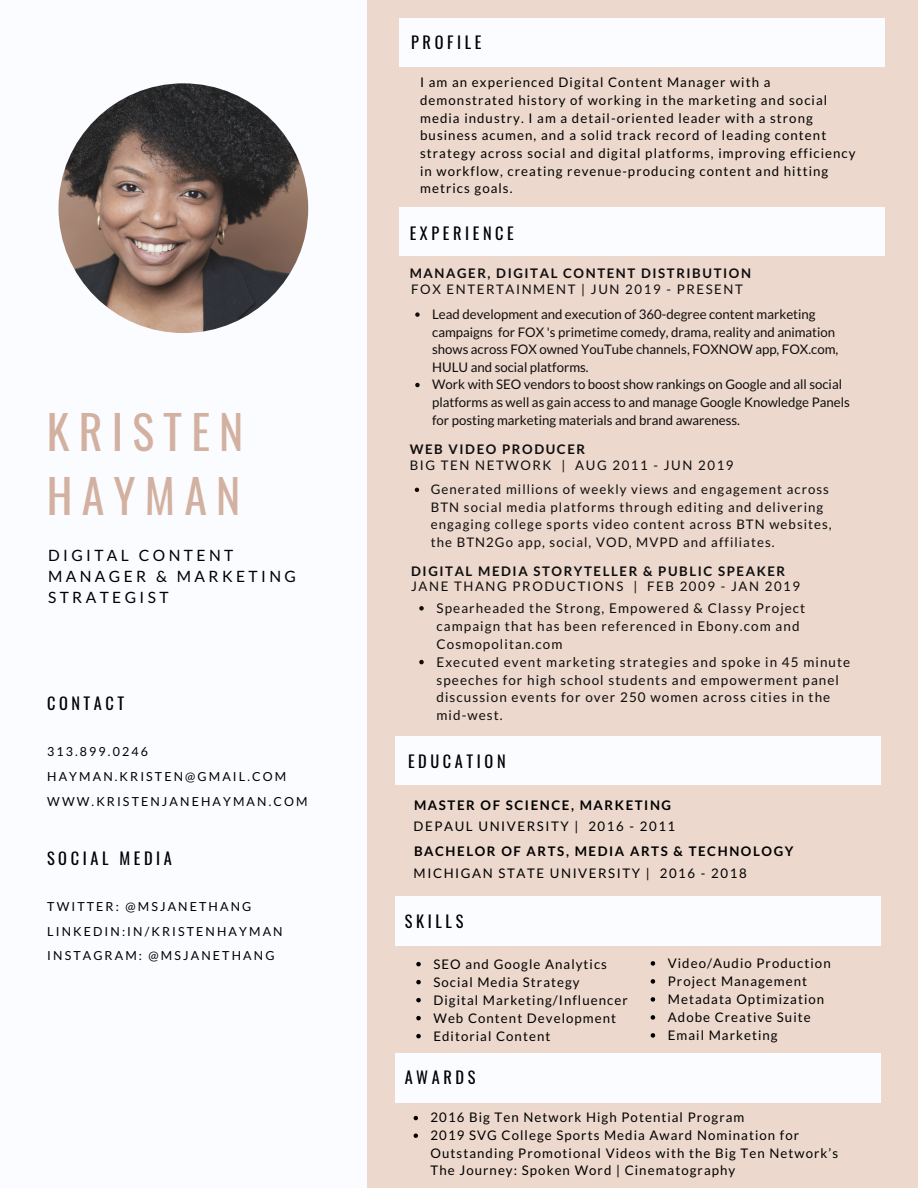
<style>
.page{position:relative;width:918px;height:1188px;background:#ecd8cc}
.page>*{position:absolute;margin:0;border:0;box-sizing:border-box;transform-origin:0 0}
.t1{font:45.9px/64.2px "Oswald";letter-spacing:.2em;color:#d3b1a1}
.t2{font:16.35px "Oswald";letter-spacing:.22em;color:#000}
.t3{font:15.6px/21.3px "Lato";letter-spacing:.22em;color:#000}
.t4{font:13.5px/18px "Lato";letter-spacing:.08em;color:#0f0d0e}
.t5{font:13.2px/17.7px "Lato";letter-spacing:.08em;color:#000}
.t6{font:13.2px/17.5px "Lato";color:#0f0d0e}
.t7{font:13.2px/17.5px "Lato";letter-spacing:.08em;color:#0f0d0e}
.t8{font:13.2px "Lato";letter-spacing:.12em;color:#0f0d0e}
.t9{font:700 13.2px "Lato";letter-spacing:.12em;color:#0f0d0e}
.t10{font:700 13.2px "Lato";letter-spacing:.12em;color:#000}
.t11{font:13.2px "Lato";letter-spacing:.12em;color:#000}
.t12{font:12.45px "Lato";letter-spacing:.17em;color:#000}
</style>
<div class="page">
<div style="left:395px;top:1054px;width:486px;height:48px;background:#fbfcff"></div>
<div style="left:395px;top:897px;width:486px;height:48px;background:#fbfcff"></div>
<div style="left:395px;top:736px;width:486px;height:49px;background:#fbfcff"></div>
<div style="left:399px;top:208px;width:486px;height:48px;background:#fbfcff"></div>
<div style="left:0;top:0;width:367px;height:1188px;background:#fbfcff"></div>
<div style="left:399px;top:18px;width:486px;height:49px;background:#fbfcff"></div>
<svg style="left:415px;top:488px;width:4px;height:4px"></svg>
<svg style="left:419px;top:606px;width:5px;height:5px"></svg>
<svg style="left:419px;top:660px;width:5px;height:4px"></svg>
<svg style="left:415px;top:312px;width:5px;height:5px"></svg>
<svg style="left:415px;top:383px;width:5px;height:4px"></svg>
<svg style="left:416px;top:962px;width:5px;height:4px"></svg>
<svg style="left:416px;top:980px;width:5px;height:4px"></svg>
<svg style="left:416px;top:998px;width:5px;height:4px"></svg>
<svg style="left:416px;top:1016px;width:5px;height:4px"></svg>
<svg style="left:416px;top:1034px;width:5px;height:4px"></svg>
<svg style="left:651px;top:961px;width:4px;height:5px"></svg>
<svg style="left:651px;top:979px;width:4px;height:5px"></svg>
<svg style="left:651px;top:997px;width:4px;height:5px"></svg>
<svg style="left:651px;top:1015px;width:4px;height:5px"></svg>
<svg style="left:651px;top:1033px;width:4px;height:5px"></svg>
<img style="left:58px;top:83px;width:250px;height:250px;border-radius:50%">
<svg style="left:414px;top:1116px;width:4px;height:4px"></svg>
<svg style="left:414px;top:1134px;width:4px;height:4px"></svg>
<p class="t1" style="left:47px;top:398px;width:198px">KRISTEN<br>HAYMAN</p>
<p class="t3" style="left:48px;top:544px;width:249px">DIGITAL CONTENT<br>MANAGER &amp; MARKETING<br>STRATEGIST</p>
<p class="t2" style="left:47px;top:691px;width:79px">CONTACT</p>
<p class="t12" style="left:47px;top:744px;width:102px">313.899.0246</p>
<p class="t12" style="left:47px;top:769px;width:241px">HAYMAN.KRISTEN@GMAIL.COM</p>
<p class="t12" style="left:47px;top:793px;width:262px">WWW.KRISTENJANEHAYMAN.COM</p>
<p class="t2" style="left:47px;top:846px;width:126px">SOCIAL MEDIA</p>
<p class="t12" style="left:47px;top:899px;width:206px">TWITTER: @MSJANETHANG</p>
<p class="t12" style="left:47px;top:923px;width:237px">LINKEDIN:IN/KRISTENHAYMAN</p>
<p class="t12" style="left:47px;top:948px;width:229px">INSTAGRAM: @MSJANETHANG</p>
<p class="t2" style="left:411px;top:30px;width:72px">PROFILE</p>
<p class="t5" style="left:420px;top:73px;width:437px">I am an experienced Digital Content Manager with a demonstrated history of working in the marketing and social media industry. I am a detail-oriented leader with a strong business acumen, and a solid track record of leading content strategy across social and digital platforms, improving efficiency in workflow, creating revenue-producing content and hitting metrics goals.</p>
<p class="t2" style="left:410px;top:220px;width:106px">EXPERIENCE</p>
<p class="t9" style="left:410px;top:265px;width:343px">MANAGER, DIGITAL CONTENT DISTRIBUTION</p>
<p class="t8" style="left:411px;top:281px;width:333px">FOX ENTERTAINMENT | JUN 2019 - PRESENT</p>
<p class="t6" style="left:432px;top:305px;width:408px">Lead development and execution of 360-degree content marketing campaigns for FOX 's primetime comedy, drama, reality and animation shows across FOX owned YouTube channels, FOXNOW app, FOX.com, HULU and social platforms.</p>
<p class="t6" style="left:432px;top:376px;width:419px">Work with SEO vendors to boost show rankings on Google and all social platforms as well as gain access to and manage Google Knowledge Panels for posting marketing materials and brand awareness.</p>
<p class="t9" style="left:410px;top:441px;width:177px">WEB VIDEO PRODUCER</p>
<p class="t8" style="left:410px;top:457px;width:325px">BIG TEN NETWORK | AUG 2011 - JUN 2019</p>
<p class="t7" style="left:431px;top:480px;width:402px">Generated millions of weekly views and engagement across BTN social media platforms through editing and delivering engaging college sports video content across BTN websites, the BTN2Go app, social, VOD, MVPD and affiliates.</p>
<p class="t9" style="left:411px;top:563px;width:376px">DIGITAL MEDIA STORYTELLER &amp; PUBLIC SPEAKER</p>
<p class="t8" style="left:411px;top:578px;width:391px">JANE THANG PRODUCTIONS | FEB 2009 - JAN 2019</p>
<p class="t4" style="left:437px;top:599px;width:370px">Spearheaded the Strong, Empowered &amp; Classy Project campaign that has been referenced in Ebony.com and<br>Cosmopolitan.com</p>
<p class="t4" style="left:437px;top:652px;width:415px">Executed event marketing strategies and spoke in 45 minute speeches for high school students and empowerment panel discussion events for over 250 women across cities in the mid-west.</p>
<p class="t2" style="left:408px;top:748px;width:99px">EDUCATION</p>
<p class="t10" style="left:414px;top:797px;width:259px">MASTER OF SCIENCE, MARKETING</p>
<p class="t11" style="left:414px;top:818px;width:263px">DEPAUL UNIVERSITY | 2016 - 2011</p>
<p class="t10" style="left:414px;top:843px;width:381px">BACHELOR OF ARTS, MEDIA ARTS &amp; TECHNOLOGY</p>
<p class="t11" style="left:414px;top:865px;width:335px">MICHIGAN STATE UNIVERSITY | 2016 - 2018</p>
<p class="t2" style="left:405px;top:909px;width:60px">SKILLS</p>
<p class="t5" style="left:433px;top:955px;width:175px">SEO and Google Analytics</p>
<p class="t5" style="left:433px;top:973px;width:148px">Social Media Strategy</p>
<p class="t5" style="left:433px;top:991px;width:196px">Digital Marketing/Influencer</p>
<p class="t5" style="left:433px;top:1009px;width:184px">Web Content Development</p>
<p class="t5" style="left:433px;top:1027px;width:118px">Editorial Content</p>
<p class="t2" style="left:405px;top:1065px;width:72px">AWARDS</p>
<p class="t5" style="left:668px;top:954px;width:164px">Video/Audio Production</p>
<p class="t5" style="left:668px;top:972px;width:141px">Project Management</p>
<p class="t5" style="left:668px;top:990px;width:158px">Metadata Optimization</p>
<p class="t5" style="left:668px;top:1008px;width:144px">Adobe Creative Suite</p>
<p class="t5" style="left:668px;top:1026px;width:111px">Email Marketing</p>
<p class="t5" style="left:431px;top:1109px;width:315px">2016 Big Ten Network High Potential Program</p>
<p class="t5" style="left:431px;top:1126px;width:409px">2019 SVG College Sports Media Award Nomination for<br>Outstanding Promotional Videos with the Big Ten Network’s<br>The Journey: Spoken Word | Cinematography</p>
</div>
